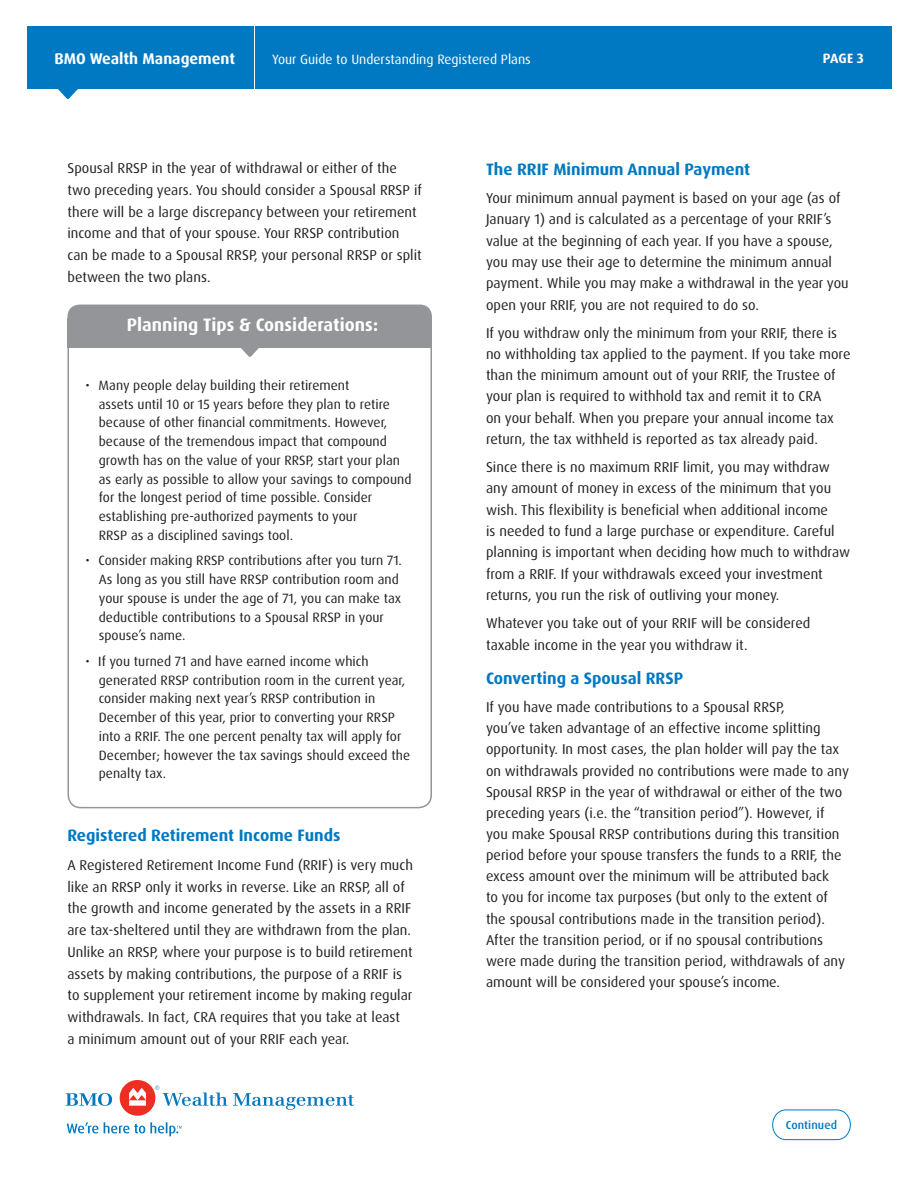
<style>
.page{position:relative;width:918px;height:1188px;background:#fff}
.page>*{position:absolute;margin:0;border:0;box-sizing:border-box;transform-origin:0 0}
.Body_copy{font:700 18px "Dax";color:#fff}
.Heading_level_1{font:700 16.5px "Dax Pro";color:#0079c2}
.Legal_entity_text{font:700 15.6px "Dax Pro";color:#fff}
.Body{font:14.25px/21.3px "Dax Pro";color:#231f20}
.Body-2{font:13.5px/18.8px "Dax Pro";color:#231f20}
.Legal_entity_text-2{font:13.5px "Dax Pro";color:#fff}
.Product_Name{font:700 13.5px "Dax Pro";color:#fff}
.t1{font:500 11.55px "Dax Pro";letter-spacing:.01em;color:#0079c2}
.s1{font-family:"Dax"}
</style>
<div class="page">
<div style="left:27px;top:27px;width:865px;height:62px;background:#0079c2"></div>
<svg style="left:58px;top:89px;width:20px;height:10px"></svg>
<svg style="left:772px;top:1110px;width:79px;height:30px"></svg>
<svg style="left:240px;top:347px;width:20px;height:10px"></svg>
<div style="left:68px;top:305px;width:364px;height:29px;background:#939598;border-radius:12px"></div>
<div style="left:68px;top:336px;width:364px;height:472px;border:2px solid #939598;border-radius:13px"></div>
<div style="left:68px;top:318px;width:364px;height:29px;background:#939598"></div>
<hr style="left:254px;top:13px;width:1px;height:81px;background:#fff">
<svg style="left:66px;top:1093px;width:46px;height:13px"></svg>
<div style="left:120px;top:1080px;width:35px;height:36px;background:#ee2e22;border-radius:50%"></div>
<svg style="left:233px;top:1093px;width:121px;height:17px"></svg>
<svg style="left:129px;top:1088px;width:17px;height:18px"></svg>
<svg style="left:155px;top:1086px;width:72px;height:20px"></svg>
<svg style="left:67px;top:1122px;width:31px;height:11px"></svg>
<svg style="left:104px;top:1122px;width:78px;height:14px"></svg>
<p class="Legal_entity_text" style="left:55px;top:49px;width:182px">BMO Wealth Management</p>
<p class="Legal_entity_text-2" style="left:272px;top:51px;width:260px">Your Guide to Understanding Registered Plans</p>
<p class="Product_Name" style="left:823px;top:50px;width:43px">PAGE 3</p>
<p class="Body" style="left:68px;top:157px;width:356px;line-height:21.8px">Spousal RRSP in the year of withdrawal or either of the two preceding years. You should consider a Spousal RRSP if there will be a large discrepancy between your retirement income and that of your spouse. Your RRSP contribution can be made to a Spousal RRSP, your personal RRSP or split between the two plans.</p>
<p class="Body_copy" style="left:127px;top:315px;width:253px">Planning Tips &amp; Considerations:</p>
<p class="Body-2" style="left:99px;top:376px;width:314px;text-indent:-14px"><span class="s1">•</span> Many people delay building their retirement<br>assets until 10 or 15 years before they plan to retire because of other financial commitments. However, because of the tremendous impact that compound growth has on the value of your RRSP, start your plan as early as possible to allow your savings to compound for the longest period of time possible. Consider establishing pre-authorized payments to your<br>RRSP as a disciplined savings tool.</p>
<p class="Body-2" style="left:99px;top:551px;width:305px;text-indent:-14px"><span class="s1">•</span> Consider making RRSP contributions after you turn 71.<br>As long as you still have RRSP contribution room and your spouse is under the age of 71, you can make tax deductible contributions to a Spousal RRSP in your spouse’s name.</p>
<p class="Body-2" style="left:99px;top:652px;width:313px;text-indent:-14px"><span class="s1">•</span> If you turned 71 and have earned income which generated RRSP contribution room in the current year, consider making next year’s RRSP contribution in December of this year, prior to converting your RRSP into a RRIF. The one percent penalty tax will apply for December; however the tax savings should exceed the penalty tax.</p>
<p class="Heading_level_1" style="left:68px;top:825px;width:274px">Registered Retirement Income Funds</p>
<p class="Body" style="left:68px;top:854px;width:347px;line-height:21.8px">A Registered Retirement Income Fund (RRIF) is very much like an RRSP only it works in reverse. Like an RRSP, all of the growth and income generated by the assets in a RRIF are tax-sheltered until they are withdrawn from the plan.<br>Unlike an RRSP, where your purpose is to build retirement assets by making contributions, the purpose of a RRIF is to supplement your retirement income by making regular withdrawals. In fact, CRA requires that you take at least<br>a minimum amount out of your RRIF each year.</p>
<p class="Heading_level_1" style="left:486px;top:159px;width:266px">The RRIF Minimum Annual Payment</p>
<p class="Body" style="left:486px;top:187px;width:364px">Your minimum annual payment is based on your age (as of January 1) and is calculated as a percentage of your RRIF’s value at the beginning of each year. If you have a spouse, you may use their age to determine the minimum annual payment. While you may make a withdrawal in the year you open your RRIF, you are not required to do so.</p>
<p class="Body" style="left:486px;top:322px;width:366px">If you withdraw only the minimum from your RRIF, there is no withholding tax applied to the payment. If you take more than the minimum amount out of your RRIF, the Trustee of your plan is required to withhold tax and remit it to CRA<br>on your behalf. When you prepare your annual income tax return, the tax withheld is reported as tax already paid.</p>
<p class="Body" style="left:486px;top:457px;width:366px">Since there is no maximum RRIF limit, you may withdraw any amount of money in excess of the minimum that you wish. This flexibility is beneficial when additional income<br>is needed to fund a large purchase or expenditure. Careful planning is important when deciding how much to withdraw from a RRIF. If your withdrawals exceed your investment returns, you run the risk of outliving your money.</p>
<p class="Body" style="left:486px;top:612px;width:326px;line-height:21.8px">Whatever you take out of your RRIF will be considered taxable income in the year you withdraw it.</p>
<p class="Heading_level_1" style="left:486px;top:668px;width:199px">Converting a Spousal RRSP</p>
<p class="Body" style="left:486px;top:697px;width:365px">If you have made contributions to a Spousal RRSP,<br>you’ve taken advantage of an effective income splitting opportunity. In most cases, the plan holder will pay the tax on withdrawals provided no contributions were made to any Spousal RRSP in the year of withdrawal or either of the two preceding years (i.e. the “transition period”). However, if you make Spousal RRSP contributions during this transition period before your spouse transfers the funds to a RRIF, the excess amount over the minimum will be attributed back<br>to you for income tax purposes (but only to the extent of the spousal contributions made in the transition period).<br>After the transition period, or if no spousal contributions were made during the transition period, withdrawals of any amount will be considered your spouse’s income.</p>
<p class="t1" style="left:786px;top:1118px;width:53px">Continued</p>
</div>
